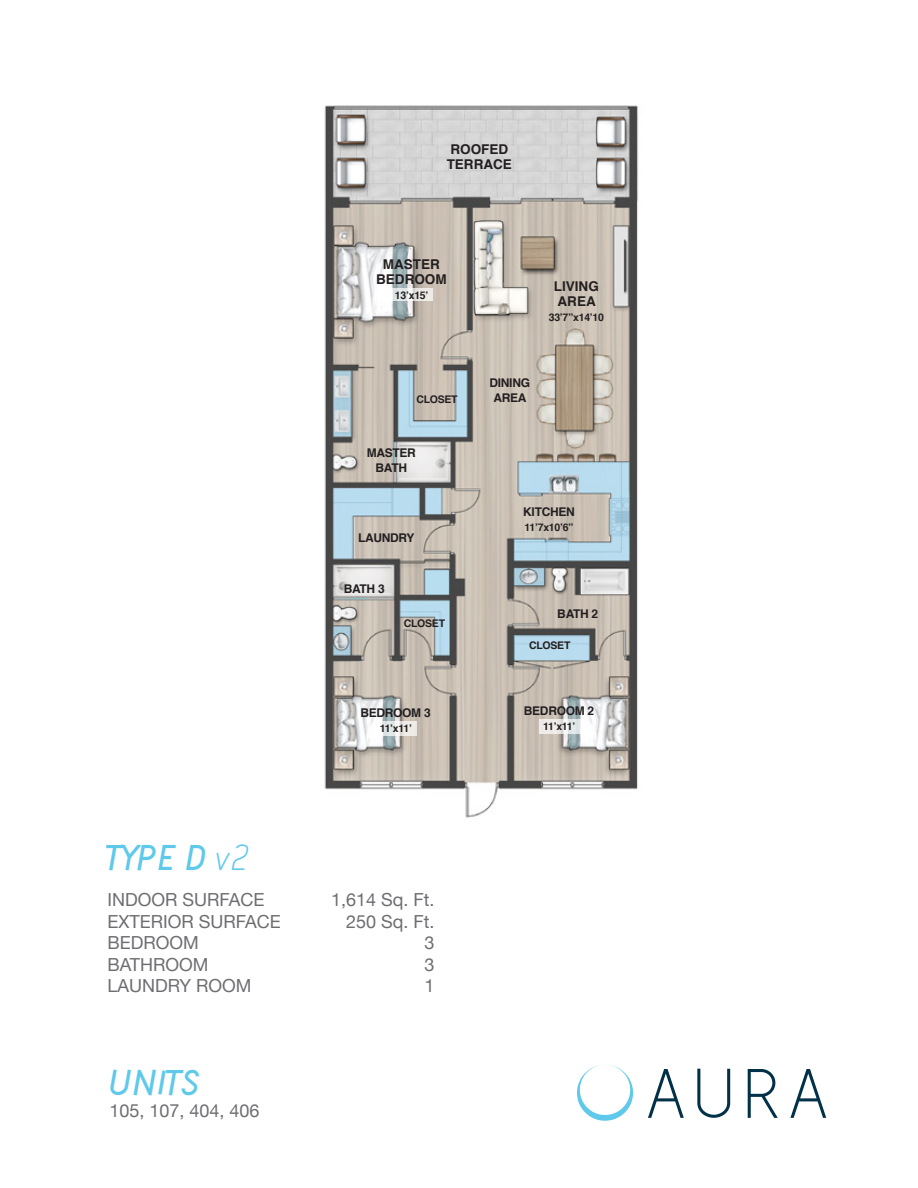
<style>
.page{position:relative;width:918px;height:1188px;background:#fff}
.page>*{position:absolute;margin:0;border:0;box-sizing:border-box;transform-origin:0 0}
.t1{font:italic 700 45px "Acid";color:#5ec9ea}
.t2{font:18px "Helvetica Neue";color:#6d6e71}
.t3{font:700 13.5px/15px "Helvetica";color:#231f20}
.t4{font:700 12px/15px "Helvetica";letter-spacing:-.025em;color:#231f20;text-align:center}
.t5{font:700 10.5px "Helvetica";letter-spacing:-.025em;color:#231f20}
.s1{font-weight:400}
</style>
<div class="page">
<svg style="left:648px;top:1069px;width:36px;height:49px"></svg>
<svg style="left:697px;top:1069px;width:33px;height:49px"></svg>
<svg style="left:748px;top:1069px;width:30px;height:49px"></svg>
<svg style="left:790px;top:1069px;width:36px;height:49px"></svg>
<svg style="left:577px;top:1065px;width:56px;height:56px"></svg>
<img style="left:324px;top:105px;width:315px;height:713px">
<svg style="left:390px;top:289px;width:43px;height:12px"></svg>
<svg style="left:374px;top:721px;width:43px;height:15px"></svg>
<svg style="left:539px;top:719px;width:42px;height:15px"></svg>
<p class="t3" style="left:447px;top:142px;width:67px">ROOFED<br>TERRACE</p>
<p class="t3" style="left:376px;top:257px;width:72px;text-align:center">MASTER<br>BEDROOM</p>
<p class="t5" style="left:395px;top:287px;width:35px">13’x15’</p>
<p class="t3" style="left:554px;top:279px;width:47px">LIVING<br>AREA</p>
<p class="t5" style="left:549px;top:309px;width:57px">33’7”x14’10</p>
<p class="t5" style="left:416px;top:391px;width:43px">CLOSET</p>
<p class="t4" style="left:367px;top:445px;width:51px">MASTER<br>BATH</p>
<p class="t4" style="left:358px;top:531px;width:58px">LAUNDRY</p>
<p class="t4" style="left:344px;top:581px;width:42px">BATH 3</p>
<p class="t5" style="left:404px;top:615px;width:43px">CLOSET</p>
<p class="t4" style="left:360px;top:705px;width:72px">BEDROOM 3</p>
<p class="t5" style="left:380px;top:720px;width:34px">11’x11’</p>
<p class="t4" style="left:490px;top:376px;width:42px">DINING<br>AREA</p>
<p class="t4" style="left:523px;top:505px;width:53px">KITCHEN</p>
<p class="t5" style="left:525px;top:519px;width:51px">11’7x10’6”</p>
<p class="t4" style="left:557px;top:607px;width:42px">BATH 2</p>
<p class="t5" style="left:529px;top:637px;width:43px">CLOSET</p>
<p class="t4" style="left:524px;top:704px;width:72px">BEDROOM 2</p>
<p class="t5" style="left:543px;top:718px;width:34px">11’x11’</p>
<h1 class="t1" style="left:107px;top:841px;width:145px">TYPE D <span class="s1">v2</span></h1>
<p class="t2" style="left:107px;top:887px;width:159px">INDOOR SURFACE</p>
<p class="t2" style="left:331px;top:887px;width:105px">1,614 Sq. Ft.</p>
<p class="t2" style="left:107px;top:908px;width:175px">EXTERIOR SURFACE</p>
<p class="t2" style="left:346px;top:908px;width:90px">250 Sq. Ft.</p>
<p class="t2" style="left:107px;top:930px;width:93px">BEDROOM</p>
<p class="t2" style="left:425px;top:930px;width:12px">3</p>
<p class="t2" style="left:107px;top:952px;width:103px">BATHROOM</p>
<p class="t2" style="left:425px;top:952px;width:12px">3</p>
<p class="t2" style="left:107px;top:973px;width:146px">LAUNDRY ROOM</p>
<p class="t2" style="left:425px;top:973px;width:12px">1</p>
<h1 class="t1" style="left:109px;top:1067px;width:93px">UNITS</h1>
<p class="t2" style="left:110px;top:1098px;width:152px">105, 107, 404, 406</p>
</div>
